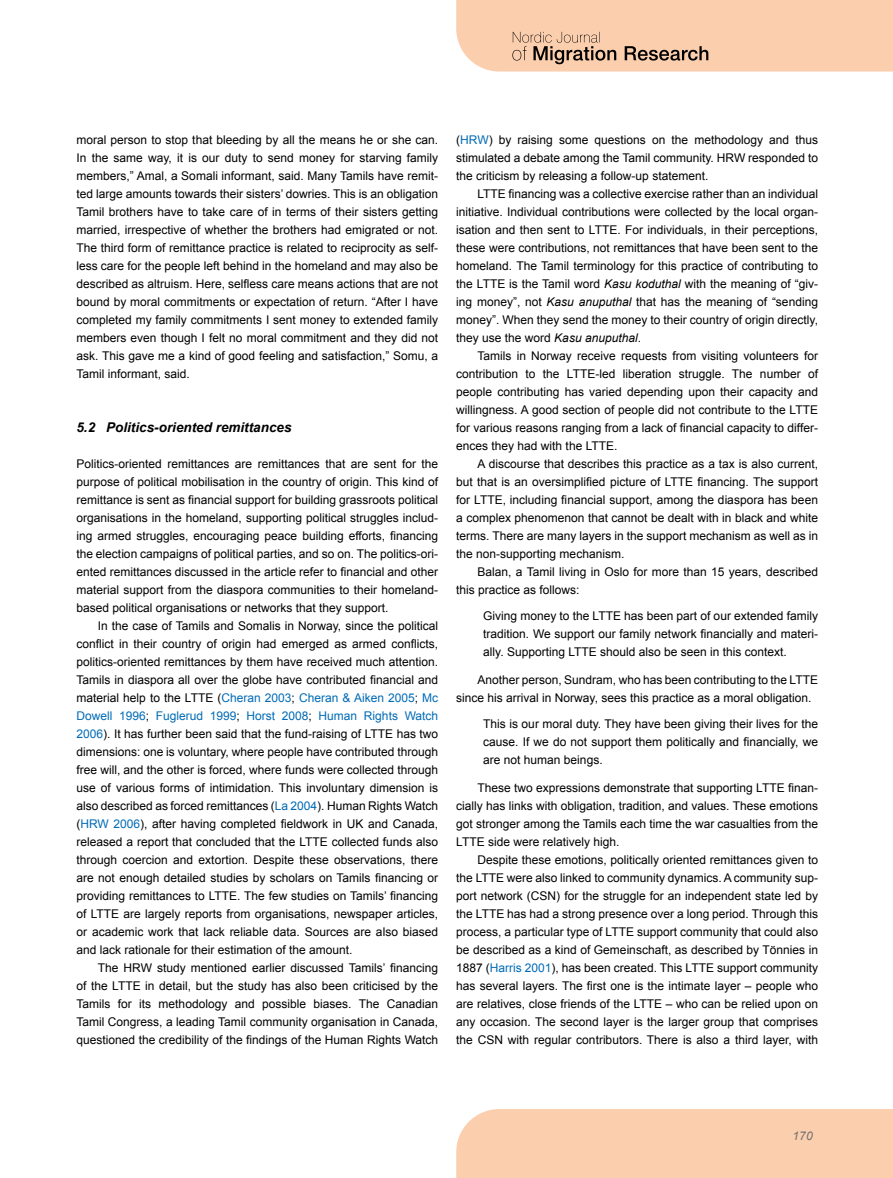
<style>
.page{position:relative;width:893px;height:1178px;background:#fff}
.page>*{position:absolute;margin:0;border:0;box-sizing:border-box;transform-origin:0 0}
.t1{font:italic 700 13.5px "Arial";color:#000}
.t2{font:12px/18px "Arial";color:#000;text-align:justify}
.t3{font:italic 12px "Arial";color:#706f6f}
.s1{color:#006bb6}
.s2{font-style:italic}
</style>
<div class="page">
<div style="left:456px;top:1109px;width:437px;height:69px;background:#fbceae"></div>
<svg style="left:456px;top:0;width:437px;height:72px;background:#f2c7a9"></svg>
<p class="t2" style="left:76px;top:131px;width:363px">moral person to stop that bleeding by all the means he or she can.<br>In the same way, it is our duty to send money for starving family members,” Amal, a Somali informant, said. Many Tamils have remit&shy;ted large amounts towards their sisters’ dowries. This is an obligation Tamil brothers have to take care of in terms of their sisters getting married, irrespective of whether the brothers had emigrated or not.<br>The third form of remittance practice is related to reciprocity as self&shy;less care for the people left behind in the homeland and may also be described as altruism. Here, selfless care means actions that are not bound by moral commitments or expectation of return. “After I have completed my family commitments I sent money to extended family members even though I felt no moral commitment and they did not ask. This gave me a kind of good feeling and satisfaction,” Somu, a Tamil informant, said.</p>
<p class="t1" style="left:76px;top:419px;width:217px">5.2 Politics-oriented remittances</p>
<p class="t2" style="left:76px;top:455px;width:363px">Politics-oriented remittances are remittances that are sent for the purpose of political mobilisation in the country of origin. This kind of remittance is sent as financial support for building grassroots political organisations in the homeland, supporting political struggles includ&shy;ing armed struggles, encouraging peace building efforts, financing the election campaigns of political parties, and so on. The politics-ori&shy;ented remittances discussed in the article refer to financial and other material support from the diaspora communities to their homeland&shy;based political organisations or networks that they support.</p>
<p class="t2" style="left:76px;top:617px;width:363px;text-indent:21px">In the case of Tamils and Somalis in Norway, since the political conflict in their country of origin had emerged as armed conflicts, politics-oriented remittances by them have received much attention.<br>Tamils in diaspora all over the globe have contributed financial and material help to the LTTE (<span class="s1">Cheran 2003</span>; <span class="s1">Cheran &amp; Aiken 2005</span>; <span class="s1">Mc Dowell 1996</span>; <span class="s1">Fuglerud 1999</span>; <span class="s1">Horst 2008</span>; <span class="s1">Human Rights Watch 2006</span>). It has further been said that the fund-raising of LTTE has two dimensions: one is voluntary, where people have contributed through free will, and the other is forced, where funds were collected through use of various forms of intimidation. This involuntary dimension is also described as forced remittances (<span class="s1">La 2004</span>). Human Rights Watch (<span class="s1">HRW 2006</span>), after having completed fieldwork in UK and Canada, released a report that concluded that the LTTE collected funds also through coercion and extortion. Despite these observations, there are not enough detailed studies by scholars on Tamils financing or providing remittances to LTTE. The few studies on Tamils’ financing of LTTE are largely reports from organisations, newspaper articles, or academic work that lack reliable data. Sources are also biased and lack rationale for their estimation of the amount.</p>
<p class="t2" style="left:76px;top:959px;width:363px;text-indent:21px">The HRW study mentioned earlier discussed Tamils’ financing of the LTTE in detail, but the study has also been criticised by the Tamils for its methodology and possible biases. The Canadian Tamil Congress, a leading Tamil community organisation in Canada, questioned the credibility of the findings of the Human Rights Watch</p>
<p class="t2" style="left:456px;top:131px;width:363px">(<span class="s1">HRW</span>) by raising some questions on the methodology and thus stimulated a debate among the Tamil community. HRW responded to the criticism by releasing a follow-up statement.</p>
<p class="t2" style="left:456px;top:185px;width:363px;text-indent:21px">LTTE financing was a collective exercise rather than an individual initiative. Individual contributions were collected by the local organ&shy;isation and then sent to LTTE. For individuals, in their perceptions, these were contributions, not remittances that have been sent to the homeland. The Tamil terminology for this practice of contributing to the LTTE is the Tamil word <span class="s2">Kasu koduthal</span> with the meaning of “giv&shy;ing money”, not <span class="s2">Kasu anuputhal</span> that has the meaning of “sending money”. When they send the money to their country of origin directly, they use the word <span class="s2">Kasu anuputhal</span>.</p>
<p class="t2" style="left:456px;top:347px;width:363px;text-indent:21px">Tamils in Norway receive requests from visiting volunteers for contribution to the LTTE-led liberation struggle. The number of people contributing has varied depending upon their capacity and willingness. A good section of people did not contribute to the LTTE for various reasons ranging from a lack of financial capacity to differ&shy;ences they had with the LTTE.</p>
<p class="t2" style="left:456px;top:455px;width:363px;text-indent:21px">A discourse that describes this practice as a tax is also current, but that is an oversimplified picture of LTTE financing. The support for LTTE, including financial support, among the diaspora has been a complex phenomenon that cannot be dealt with in black and white terms. There are many layers in the support mechanism as well as in the non-supporting mechanism.</p>
<p class="t2" style="left:456px;top:563px;width:363px;text-indent:21px">Balan, a Tamil living in Oslo for more than 15 years, described this practice as follows:</p>
<p class="t2" style="left:483px;top:606px;width:336px">Giving money to the LTTE has been part of our extended family tradition. We support our family network financially and materi&shy;ally. Supporting LTTE should also be seen in this context.</p>
<p class="t2" style="left:456px;top:671px;width:363px;text-indent:21px">Another person, Sundram, who has been contributing to the LTTE since his arrival in Norway, sees this practice as a moral obligation.</p>
<p class="t2" style="left:483px;top:714px;width:336px">This is our moral duty. They have been giving their lives for the cause. If we do not support them politically and financially, we are not human beings.</p>
<p class="t2" style="left:456px;top:779px;width:363px;text-indent:21px">These two expressions demonstrate that supporting LTTE finan&shy;cially has links with obligation, tradition, and values. These emotions got stronger among the Tamils each time the war casualties from the LTTE side were relatively high.</p>
<p class="t2" style="left:456px;top:851px;width:363px;text-indent:21px">Despite these emotions, politically oriented remittances given to the LTTE were also linked to community dynamics. A community sup&shy;port network (CSN) for the struggle for an independent state led by the LTTE has had a strong presence over a long period. Through this process, a particular type of LTTE support community that could also be described as a kind of Gemeinschaft, as described by Tönnies in 1887 (<span class="s1">Harris 2001</span>), has been created. This LTTE support community has several layers. The first one is the intimate layer – people who are relatives, close friends of the LTTE – who can be relied upon on any occasion. The second layer is the larger group that comprises the CSN with regular contributors. There is also a third layer, with</p>
<p class="t3" style="left:793px;top:1128px;width:22px">170</p>
</div>
